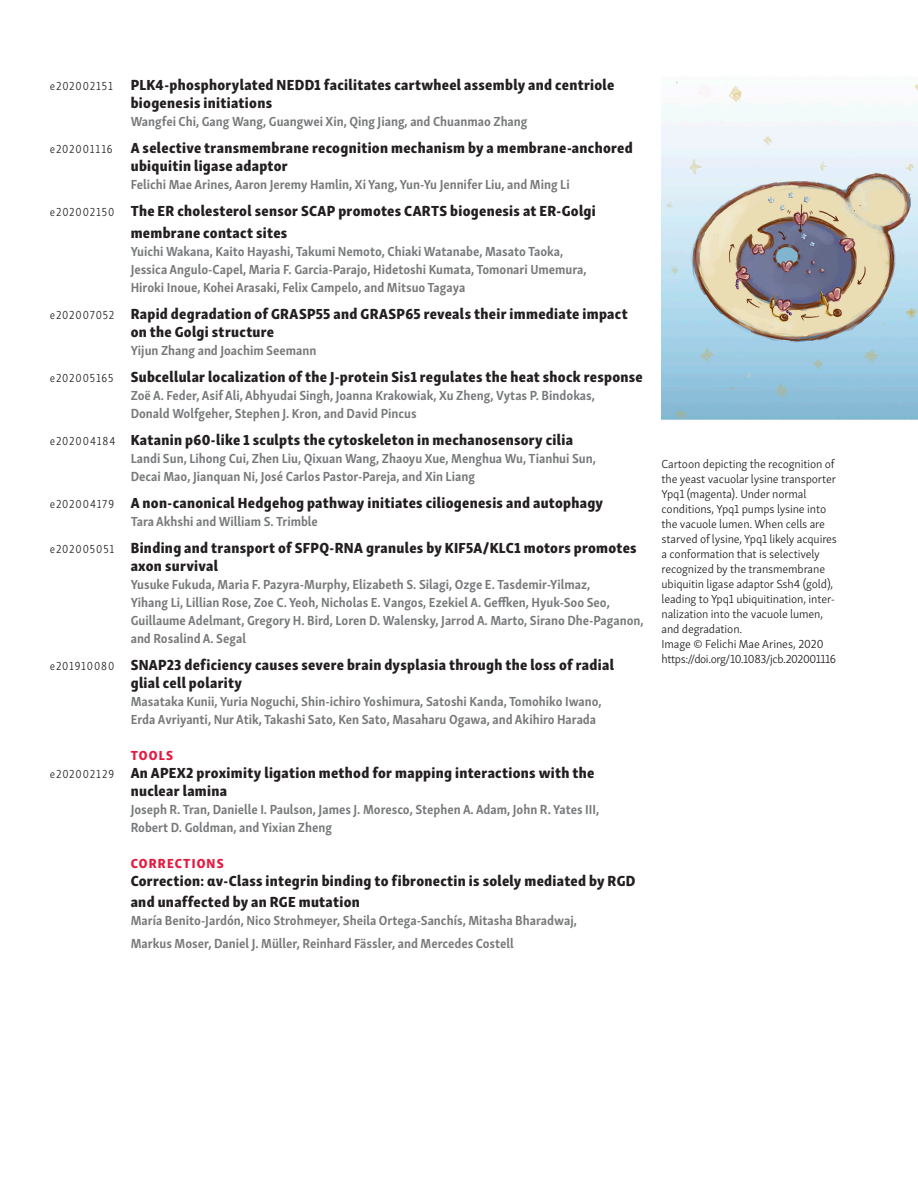
<style>
.page{position:relative;width:918px;height:1188px;background:#fff}
.page>*{position:absolute;margin:0;border:0;box-sizing:border-box;transform-origin:0 0}
.t1{font:15px/18px "Skolar Sans PE Cn Eb";letter-spacing:.02em;color:#231f20}
.t2{font:700 13.5px/18px "Skolar Sans PE Cn";color:#77797b}
.t3{font:13.5px "Skolar Sans PE Cn Eb";letter-spacing:.085em;color:#e31c42}
.t4{font:300 12px/15px "Skolar Sans PE";letter-spacing:-.01em;color:#231f20}
.s1{font-family:"Skolar Sans PE Cn";font-weight:300;font-size:12px}
</style>
<div class="page">
<img style="left:662px;top:81px;width:256px;height:338px">
<p class="t1" style="left:131px;top:76px;width:485px;text-indent:-81px"><span class="s1">e202002151</span> PLK4-phosphorylated NEDD1 facilitates cartwheel assembly and centriole biogenesis initiations</p>
<p class="t2" style="left:131px;top:113px;width:398px">Wangfei Chi, Gang Wang, Guangwei Xin, Qing Jiang, and Chuanmao Zhang</p>
<p class="t1" style="left:131px;top:139px;width:504px;text-indent:-81px"><span class="s1">e202001116</span> A selective transmembrane recognition mechanism by a membrane-anchored ubiquitin ligase adaptor</p>
<p class="t2" style="left:131px;top:176px;width:441px">Felichi Mae Arines, Aaron Jeremy Hamlin, Xi Yang, Yun-Yu Jennifer Liu, and Ming Li</p>
<p class="t1" style="left:131px;top:200px;width:467px;line-height:21.6px;text-indent:-81px"><span class="s1">e202002150</span> The ER cholesterol sensor SCAP promotes CARTS biogenesis at ER-Golgi membrane contact sites</p>
<p class="t2" style="left:131px;top:243px;width:458px">Yuichi Wakana, Kaito Hayashi, Takumi Nemoto, Chiaki Watanabe, Masato Taoka,<br>Jessica Angulo-Capel, Maria F. Garcia-Parajo, Hidetoshi Kumata, Tomonari Umemura,<br>Hiroki Inoue, Kohei Arasaki, Felix Campelo, and Mitsuo Tagaya</p>
<p class="t1" style="left:131px;top:304px;width:499px;text-indent:-81px"><span class="s1">e202007052</span> Rapid degradation of GRASP55 and GRASP65 reveals their immediate impact on the Golgi structure</p>
<p class="t2" style="left:131px;top:342px;width:187px">Yijun Zhang and Joachim Seemann</p>
<p class="t1" style="left:50px;top:367px;width:595px"><span class="s1">e202005165</span> Subcellular localization of the J-protein Sis1 regulates the heat shock response</p>
<p class="t2" style="left:131px;top:387px;width:466px">Zoë A. Feder, Asif Ali, Abhyudai Singh, Joanna Krakowiak, Xu Zheng, Vytas P. Bindokas,<br>Donald Wolfgeher, Stephen J. Kron, and David Pincus</p>
<p class="t1" style="left:50px;top:430px;width:525px"><span class="s1">e202004184</span> Katanin p60-like 1 sculpts the cytoskeleton in mechanosensory cilia</p>
<p class="t2" style="left:131px;top:450px;width:467px">Landi Sun, Lihong Cui, Zhen Liu, Qixuan Wang, Zhaoyu Xue, Menghua Wu, Tianhui Sun,<br>Decai Mao, Jianquan Ni, José Carlos Pastor-Pareja, and Xin Liang</p>
<p class="t1" style="left:50px;top:493px;width:555px"><span class="s1">e202004179</span> A non-canonical Hedgehog pathway initiates ciliogenesis and autophagy</p>
<p class="t2" style="left:131px;top:513px;width:189px">Tara Akhshi and William S. Trimble</p>
<p class="t1" style="left:131px;top:538px;width:508px;text-indent:-81px"><span class="s1">e202005051</span> Binding and transport of SFPQ-RNA granules by KIF5A/KLC1 motors promotes axon survival</p>
<p class="t2" style="left:131px;top:576px;width:515px">Yusuke Fukuda, Maria F. Pazyra-Murphy, Elizabeth S. Silagi, Ozge E. Tasdemir-Yilmaz,<br>Yihang Li, Lillian Rose, Zoe C. Yeoh, Nicholas E. Vangos, Ezekiel A. Geffken, Hyuk-Soo Seo, Guillaume Adelmant, Gregory H. Bird, Loren D. Walensky, Jarrod A. Marto, Sirano Dhe-Paganon, and Rosalind A. Segal</p>
<p class="t1" style="left:131px;top:655px;width:485px;text-indent:-81px"><span class="s1">e201910080</span> SNAP23 deficiency causes severe brain dysplasia through the loss of radial glial cell polarity</p>
<p class="t2" style="left:131px;top:693px;width:473px">Masataka Kunii, Yuria Noguchi, Shin-ichiro Yoshimura, Satoshi Kanda, Tomohiko Iwano,<br>Erda Avriyanti, Nur Atik, Takashi Sato, Ken Sato, Masaharu Ogawa, and Akihiro Harada</p>
<p class="t3" style="left:131px;top:747px;width:44px">TOOLS</p>
<p class="t1" style="left:131px;top:763px;width:465px;text-indent:-81px"><span class="s1">e202002129</span> An APEX2 proximity ligation method for mapping interactions with the nuclear lamina</p>
<p class="t2" style="left:131px;top:801px;width:470px">Joseph R. Tran, Danielle I. Paulson, James J. Moresco, Stephen A. Adam, John R. Yates III,<br>Robert D. Goldman, and Yixian Zheng</p>
<p class="t3" style="left:131px;top:855px;width:94px">CORRECTIONS</p>
<p class="t1" style="left:131px;top:870px;width:506px;line-height:21.6px">Correction: αv-Class integrin binding to fibronectin is solely mediated by RGD and unaffected by an RGE mutation</p>
<p class="t2" style="left:131px;top:910px;width:448px;line-height:22.5px">María Benito-Jardón, Nico Strohmeyer, Sheila Ortega-Sanchís, Mitasha Bharadwaj,<br>Markus Moser, Daniel J. Müller, Reinhard Fässler, and Mercedes Costell</p>
<p class="t4" style="left:662px;top:457px;width:177px">Cartoon depicting the recognition of the yeast vacuolar lysine transporter Ypq1 (magenta). Under normal conditions, Ypq1 pumps lysine into the vacuole lumen. When cells are starved of lysine, Ypq1 likely acquires a conformation that is selectively recognized by the transmembrane ubiquitin ligase adaptor Ssh4 (gold), leading to Ypq1 ubiquitination, inter&shy;nalization into the vacuole lumen, and degradation.<br>Image © Felichi Mae Arines, 2020 https://doi.org/10.1083/jcb.202001116</p>
</div>
